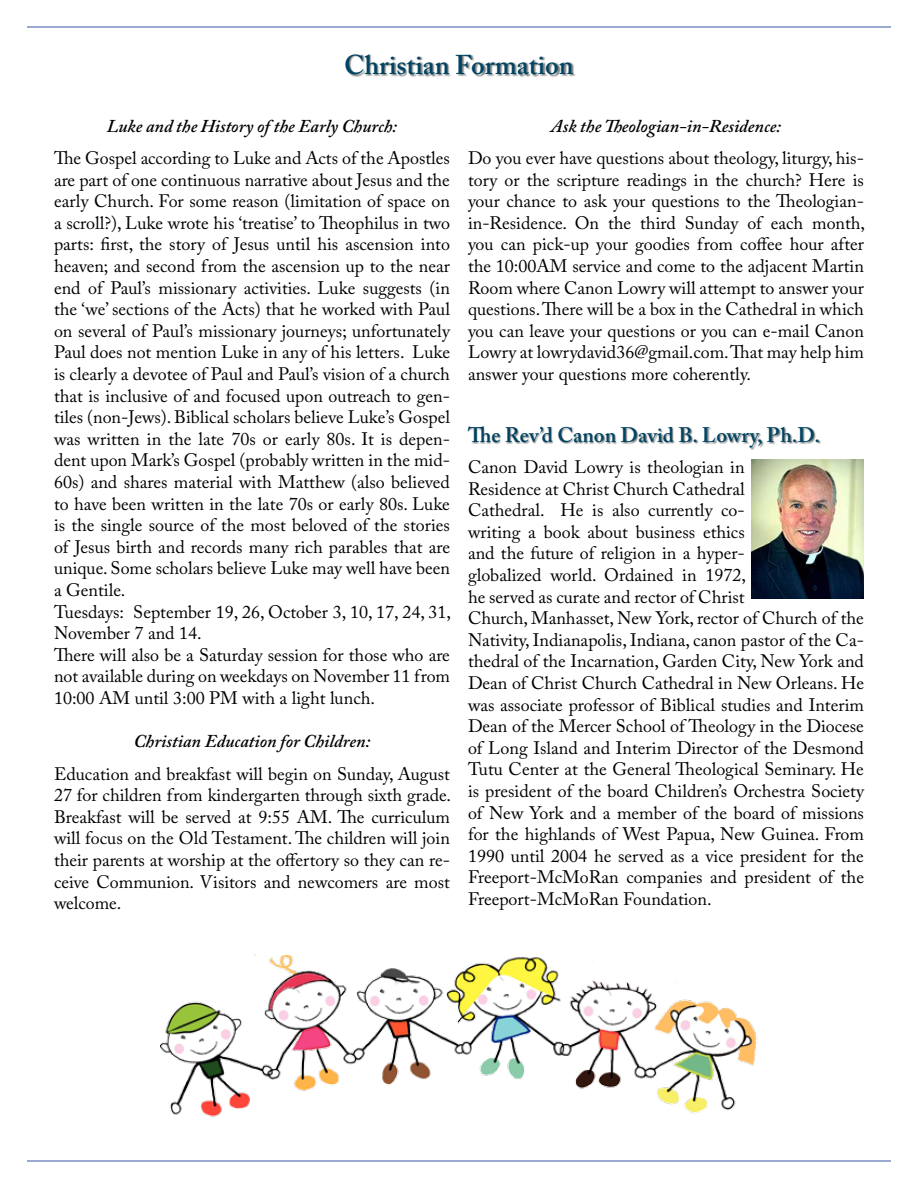
<style>
.page{position:relative;width:918px;height:1188px;background:#fff}
.page>*{position:absolute;margin:0;border:0;box-sizing:border-box;transform-origin:0 0}
.t1{font:600 27px "Adobe Caslon Pro";color:#014462}
.t2{font:600 21px "Adobe Caslon Pro";color:#014462}
.t3{font:18px/21.6px "Adobe Caslon Pro";color:#000}
.t4{font:italic 600 18px "Adobe Caslon Pro";color:#000}
</style>
<div class="page">
<hr style="left:27px;top:27px;width:864px;height:1px;background:#3953a4">
<hr style="left:27px;top:1161px;width:864px;height:1px;background:#3953a4">
<img style="left:161px;top:955px;width:596px;height:162px">
<div style="left:467px;top:426px;width:354px;height:25px;background:#000;opacity:.5"></div>
<img style="left:752px;top:460px;width:112px;height:138px">
<div style="left:345px;top:54px;width:231px;height:23px;background:#000;opacity:.5"></div>
<h1 class="t1" style="left:344px;top:49px;width:231px">Christian Formation</h1>
<p class="t4" style="left:107px;top:115px;width:292px">Luke and the History of the Early Church:</p>
<p class="t3" style="left:54px;top:147px;width:399px">The Gospel according to Luke and Acts of the Apostles are part of one continuous narrative about Jesus and the early Church. For some reason (limitation of space on a scroll?), Luke wrote his ‘treatise’ to Theophilus in two parts: first, the story of Jesus until his ascension into heaven; and second from the ascension up to the near end of Paul’s missionary activities. Luke suggests (in the ‘we’ sections of the Acts) that he worked with Paul on several of Paul’s missionary journeys; unfortunately Paul does not mention Luke in any of his letters. Luke is clearly a devotee of Paul and Paul’s vision of a church that is inclusive of and focused upon outreach to gen&shy;tiles (non-Jews). Biblical scholars believe Luke’s Gospel was written in the late 70s or early 80s. It is depen&shy;dent upon Mark’s Gospel (probably written in the mid-60s) and shares material with Matthew (also believed to have been written in the late 70s or early 80s. Luke is the single source of the most beloved of the stories of Jesus birth and records many rich parables that are unique. Some scholars believe Luke may well have been a Gentile.<br>Tuesdays: September 19, 26, October 3, 10, 17, 24, 31, November 7 and 14.<br>There will also be a Saturday session for those who are not available during on weekdays on November 11 from 10:00 AM until 3:00 PM with a light lunch.</p>
<p class="t4" style="left:134px;top:730px;width:238px">Christian Education for Children:</p>
<p class="t3" style="left:54px;top:763px;width:399px;text-align:justify">Education and breakfast will begin on Sunday, August 27 for children from kindergarten through sixth grade.<br>Breakfast will be served at 9:55 AM. The curriculum will focus on the Old Testament. The children will join their parents at worship at the offertory so they can re&shy;ceive Communion. Visitors and newcomers are most welcome.</p>
<p class="t4" style="left:551px;top:115px;width:232px">Ask the Theologian-in-Residence:</p>
<p class="t3" style="left:468px;top:147px;width:399px;text-align:justify">Do you ever have questions about theology, liturgy, his&shy;tory or the scripture readings in the church? Here is your chance to ask your questions to the Theologian&shy;in-Residence. On the third Sunday of each month, you can pick-up your goodies from coffee hour after the 10:00AM service and come to the adjacent Martin Room where Canon Lowry will attempt to answer your questions. There will be a box in the Cathedral in which you can leave your questions or you can e-mail Canon Lowry at lowrydavid36@gmail.com. That may help him answer your questions more coherently.</p>
<p class="t2" style="left:468px;top:423px;width:354px">The Rev’d Canon David B. Lowry, Ph.D.</p>
<p class="t3" style="left:468px;top:456px;width:398px">Canon David Lowry is theologian in<br>Residence at Christ Church Cathedral<br>Cathedral. He is also currently co-<br>writing a book about business ethics<br>and the future of religion in a hyper-<br>globalized world. Ordained in 1972,<br>he served as curate and rector of Christ<br>Church, Manhasset, New York, rector of Church of the Nativity, Indianapolis, Indiana, canon pastor of the Ca&shy;thedral of the Incarnation, Garden City, New York and Dean of Christ Church Cathedral in New Orleans. He was associate professor of Biblical studies and Interim Dean of the Mercer School of Theology in the Diocese of Long Island and Interim Director of the Desmond Tutu Center at the General Theological Seminary. He is president of the board Children’s Orchestra Society of New York and a member of the board of missions for the highlands of West Papua, New Guinea. From 1990 until 2004 he served as a vice president for the Freeport-McMoRan companies and president of the Freeport-McMoRan Foundation.</p>
</div>
